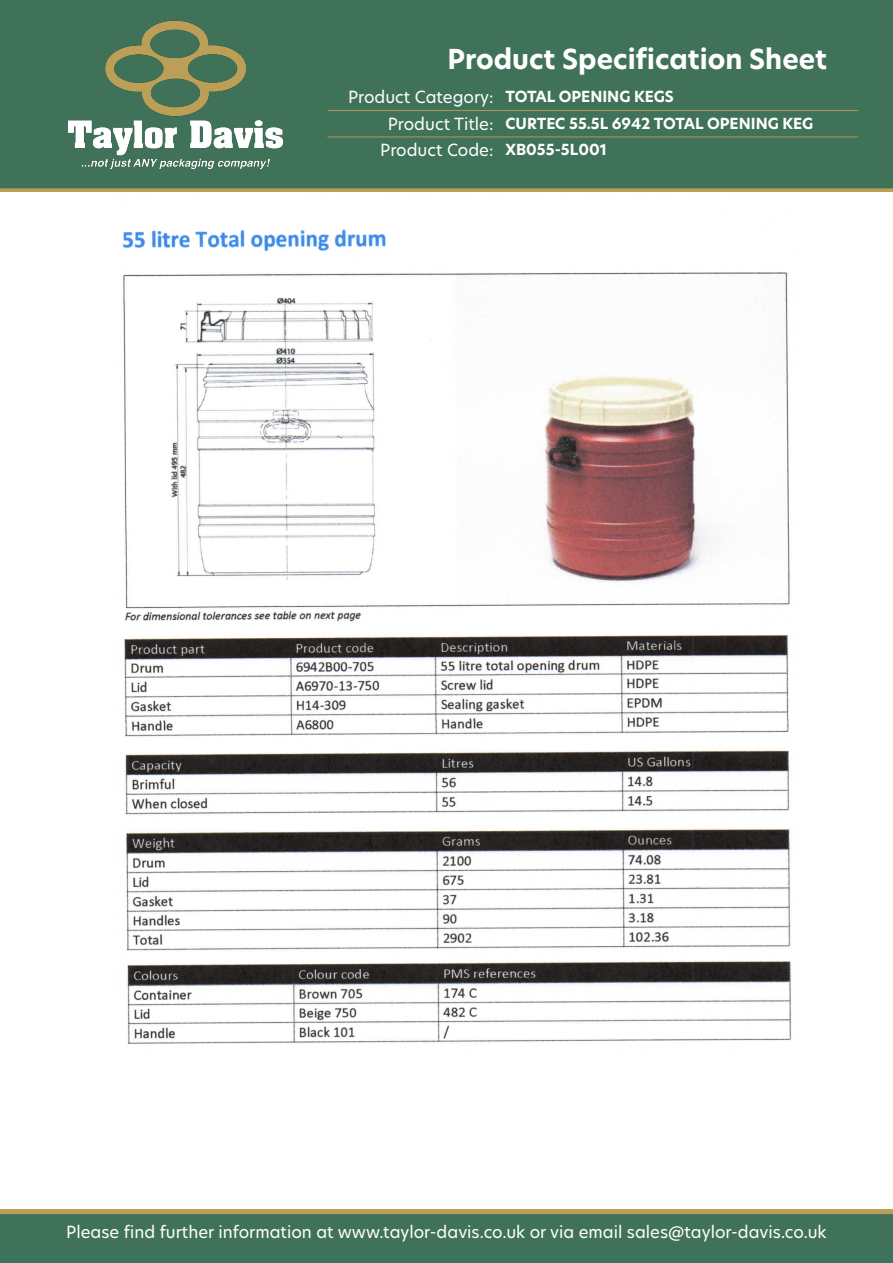
<style>
.page{position:relative;width:893px;height:1263px;background:#fff}
.page>*{position:absolute;margin:0;border:0;box-sizing:border-box;transform-origin:0 0}
.t1{font:700 27px "New Hero";color:#fff}
.t2{font:16.5px "New Hero";color:#fff}
.t3{font:700 15px "New Hero";color:#fff}
</style>
<div class="page">
<div style="left:0;top:0;width:893px;height:192px;background:#40725a"></div>
<img style="left:0;top:1209px;width:893px;height:42px">
<img style="left:61px;top:16px;width:229px;height:159px">
<div style="left:0;top:1251px;width:893px;height:12px;background:#3b735c"></div>
<hr style="left:327px;top:110px;width:172px;height:1px;background:#b19859">
<hr style="left:499px;top:110px;width:359px;height:1px;background:#b19859">
<hr style="left:327px;top:137px;width:172px;height:1px;background:#b19859">
<hr style="left:499px;top:137px;width:359px;height:1px;background:#b19859">
<img style="left:122px;top:229px;width:670px;height:815px">
<p class="t1" style="left:448px;top:41px;width:381px">Product Specification Sheet</p>
<p class="t2" style="left:348px;top:86px;width:147px">Product Category:</p>
<p class="t3" style="left:505px;top:86px;width:170px">TOTAL OPENING KEGS</p>
<p class="t2" style="left:388px;top:112px;width:107px">Product Title:</p>
<p class="t3" style="left:505px;top:113px;width:309px">CURTEC 55.5L 6942 TOTAL OPENING KEG</p>
<p class="t2" style="left:380px;top:139px;width:115px">Product Code:</p>
<p class="t3" style="left:505px;top:139px;width:103px">XB055-5L001</p>
<p class="t2" style="left:66px;top:1220px;width:762px">Please find further information at www.taylor-davis.co.uk or via email sales@taylor-davis.co.uk</p>
</div>
